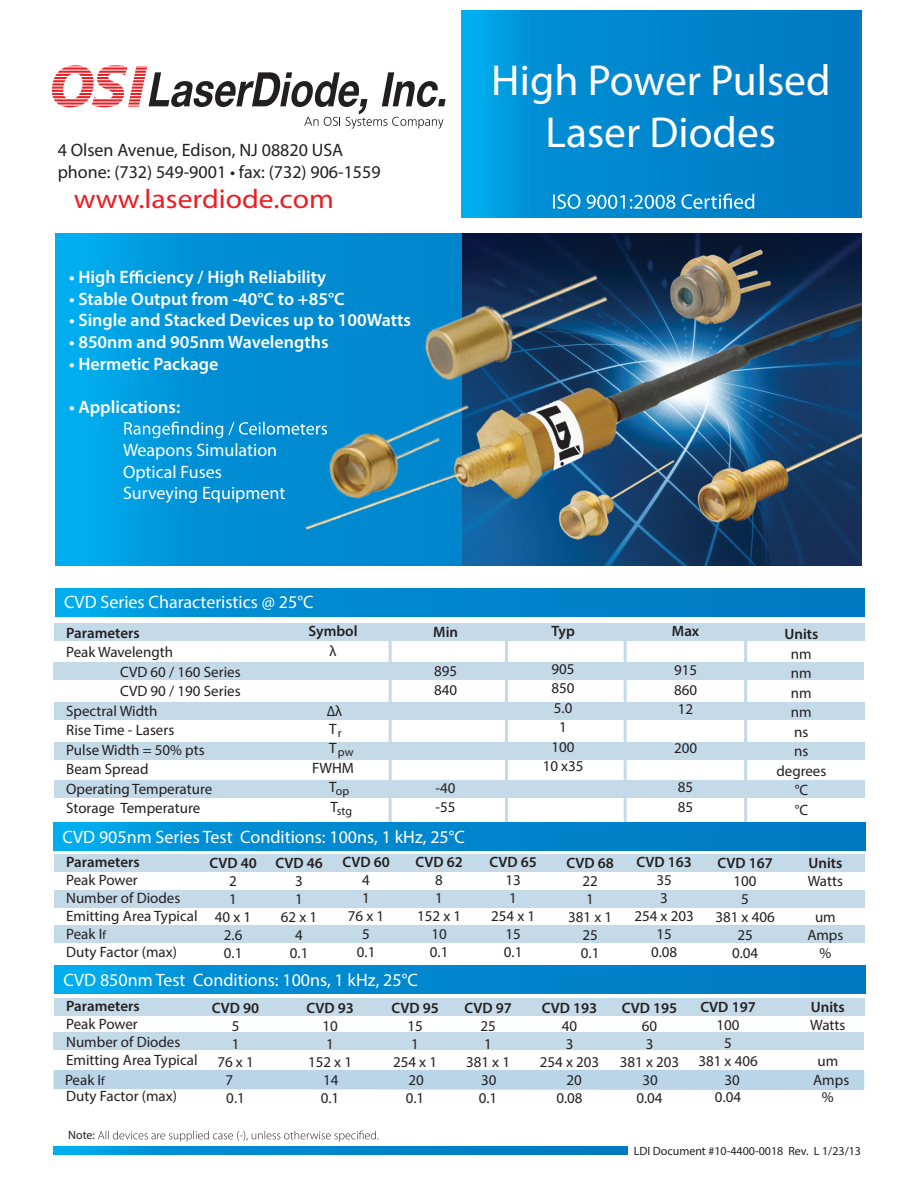
<style>
.page{position:relative;width:918px;height:1188px;background:#fff}
.page>*{position:absolute;margin:0;border:0;box-sizing:border-box;transform-origin:0 0}
.t1{font:43.5px/52.2px "Myriad Pro";color:#fff;text-align:center}
.t2{font:27px "Myriad";color:#ee1d23;scale:1.1 1}
.t3{font:18px/21.6px "Myriad Pro";color:#fff}
.t4{font:600 18px "Myriad Pro";color:#fff}
.t5{font:18px/21.6px "Myriad Pro";color:#231f20}
.t6{font:15px/18px "Myriad Pro";color:#231f20;text-align:center}
.t7{font:600 15px "Myriad Pro";color:#231f20}
.t8{font:12px "Myriad Pro";color:#231f20}
.s1{font-size:12px}
</style>
<div class="page">
<div style="left:53px;top:1032px;width:811px;height:17px;background:#c5dae9"></div>
<div style="left:55px;top:999px;width:810px;height:17px;background:#c5dae9"></div>
<div style="left:55px;top:925px;width:810px;height:17px;background:#c5dae9"></div>
<div style="left:54px;top:891px;width:810px;height:17px;background:#c5dae9"></div>
<div style="left:55px;top:855px;width:810px;height:17px;background:#c5dae9"></div>
<div style="left:55px;top:781px;width:810px;height:17px;background:#c5dae9"></div>
<div style="left:54px;top:742px;width:810px;height:17px;background:#c5dae9"></div>
<div style="left:55px;top:703px;width:810px;height:17px;background:#c5dae9"></div>
<div style="left:53px;top:662px;width:811px;height:17px;background:#c5dae9"></div>
<hr style="left:505px;top:628px;width:3px;height:205px;background:#c5dae9">
<div style="left:54px;top:623px;width:810px;height:17px;background:#c5dae9"></div>
<svg style="left:55px;top:234px;width:337px;height:332px;background:#0098dc"></svg>
<img style="left:634px;top:233px;width:228px;height:25px">
<svg style="left:52px;top:65px;width:394px;height:64px"></svg>
<svg style="left:129px;top:270px;width:46px;height:13px"></svg>
<svg style="left:124px;top:422px;width:165px;height:16px;background:#39aadf"></svg>
<svg style="left:55px;top:588px;width:809px;height:28px;background:#008bd0"></svg>
<svg style="left:461px;top:11px;width:401px;height:207px;background:#0088ce"></svg>
<svg style="left:553px;top:194px;width:201px;height:15px;background:#4ba9db"></svg>
<hr style="left:744px;top:624px;width:3px;height:214px;background:#c5dae9">
<hr style="left:624px;top:624px;width:3px;height:205px;background:#c5dae9">
<hr style="left:389px;top:627px;width:3px;height:211px;background:#c5dae9">
<svg style="left:54px;top:1147px;width:574px;height:8px;background:#0088ce"></svg>
<img style="left:289px;top:258px;width:575px;height:341px">
<img style="left:667px;top:373px;width:195px;height:178px">
<img style="left:392px;top:209px;width:242px;height:225px">
<img style="left:654px;top:235px;width:131px;height:111px">
<img style="left:296px;top:358px;width:190px;height:176px">
<img style="left:542px;top:444px;width:138px;height:109px">
<svg style="left:54px;top:822px;width:812px;height:28px;background:#0088ce"></svg>
<svg style="left:55px;top:965px;width:810px;height:28px;background:#0088ce"></svg>
<svg style="left:98px;top:1131px;width:280px;height:11px"></svg>
<div style="left:862px;top:11px;width:54px;height:563px;background:#fff"></div>
<div style="left:54px;top:1070px;width:810px;height:20px;background:#bad5e8"></div>
<p class="t5" style="left:58px;top:139px;width:324px">4 Olsen Avenue, Edison, NJ 08820 USA phone: (732) 549-9001 • fax: (732) 906-1559</p>
<h2 class="t2" style="left:74px;top:186px;width:238px">www.laserdiode.com</h2>
<p class="t4" style="left:69px;top:266px;width:61px">• High E</p>
<p class="t4" style="left:176px;top:266px;width:151px">cy / High Reliability</p>
<p class="t4" style="left:69px;top:287px;width:277px">• Stable Output from -40°C to +85°C</p>
<p class="t4" style="left:69px;top:309px;width:344px">• Single and Stacked Devices up to 100Watts</p>
<p class="t4" style="left:69px;top:331px;width:261px">• 850nm and 905nm Wavelengths</p>
<p class="t4" style="left:69px;top:352px;width:151px">• Hermetic Package</p>
<p class="t4" style="left:69px;top:395px;width:113px">• Applications:</p>
<p class="t3" style="left:123px;top:439px;width:164px">Weapons Simulation<br>Optical Fuses<br>Surveying Equipment</p>
<h1 class="t1" style="left:491px;top:54px;width:341px">High Power Pulsed<br>Laser Diodes</h1>
<p class="t3" style="left:64px;top:590px;width:251px">CVD Series Characteristics @ 25°C</p>
<p class="t7" style="left:66px;top:623px;width:75px">Parameters</p>
<p class="t6" style="left:66px;top:643px;width:109px">Peak Wavelength</p>
<p class="t6" style="left:120px;top:662px;width:122px">CVD 60 / 160 Series</p>
<p class="t6" style="left:120px;top:682px;width:122px">CVD 90 / 190 Series</p>
<p class="t6" style="left:66px;top:701px;width:93px">Spectral Width</p>
<p class="t6" style="left:66px;top:721px;width:110px">Rise Time - Lasers</p>
<p class="t6" style="left:66px;top:740px;width:140px">Pulse Width = 50% pts</p>
<p class="t6" style="left:66px;top:760px;width:84px">Beam Spread</p>
<p class="t6" style="left:66px;top:779px;width:148px">Operating Temperature</p>
<p class="t6" style="left:66px;top:799px;width:136px">Storage Temperature</p>
<p class="t7" style="left:309px;top:622px;width:50px">Symbol</p>
<p class="t6" style="left:330px;top:642px;width:9px">λ</p>
<p class="t6" style="left:327px;top:701px;width:17px">∆λ</p>
<p class="t6" style="left:312px;top:719px;width:43px;line-height:19.5px">T<br>T<br>FWHM<br>T<br>T</p>
<p class="t8" style="left:338px;top:725px;width:5px">r</p>
<p class="t8" style="left:338px;top:745px;width:17px">pw</p>
<p class="t8" style="left:336px;top:783px;width:15px">op</p>
<p class="t8" style="left:337px;top:804px;width:17px">stg</p>
<p class="t7" style="left:433px;top:622px;width:26px">Min</p>
<p class="t6" style="left:434px;top:661px;width:25px;line-height:19.5px;text-align:left">895<br>840</p>
<p class="t6" style="left:436px;top:778px;width:21px;line-height:19.5px;text-align:left">-40 -55</p>
<p class="t3" style="left:63px;top:826px;width:404px">CVD 905nm Series Test Conditions: 100ns, 1 kHz, 25°C</p>
<p class="t7" style="left:66px;top:852px;width:75px">Parameters</p>
<p class="t6" style="left:66px;top:871px;width:133px;text-align:left">Peak Power<br>Number of Diodes<br>Emitting Area Typical<br>Peak I<span class="s1">f<br></span>Duty Factor (max)</p>
<p class="t7" style="left:209px;top:853px;width:49px">CVD 40</p>
<p class="t6" style="left:215px;top:872px;width:38px">2<br>1<br>40 x 1<br>2.6<br>0.1</p>
<p class="t7" style="left:275px;top:853px;width:49px">CVD 46</p>
<p class="t6" style="left:281px;top:872px;width:38px">3<br>1<br>62 x 1<br>4<br>0.1</p>
<p class="t7" style="left:342px;top:852px;width:49px">CVD 60</p>
<p class="t6" style="left:348px;top:870px;width:38px">4<br>1<br>76 x 1<br>5<br>0.1</p>
<p class="t7" style="left:415px;top:852px;width:49px">CVD 62</p>
<p class="t6" style="left:417px;top:870px;width:46px">8<br>1<br>152 x 1<br>10<br>0.1</p>
<p class="t3" style="left:64px;top:969px;width:356px">CVD 850nm Test Conditions: 100ns, 1 kHz, 25°C</p>
<p class="t7" style="left:551px;top:622px;width:25px">Typ</p>
<p class="t6" style="left:543px;top:659px;width:42px;line-height:19.5px">905<br>850<br>5.0<br>1<br>100<br>10 x35</p>
<p class="t7" style="left:489px;top:852px;width:49px">CVD 65</p>
<p class="t6" style="left:491px;top:870px;width:46px">13<br>1<br>254 x 1<br>15<br>0.1</p>
<p class="t7" style="left:566px;top:853px;width:49px">CVD 68</p>
<p class="t6" style="left:568px;top:872px;width:46px">22<br>1<br>381 x 1<br>25<br>0.1</p>
<p class="t7" style="left:672px;top:622px;width:29px">Max</p>
<p class="t6" style="left:674px;top:660px;width:25px;line-height:19.5px;text-align:justify">915<br>860<br>12</p>
<p class="t6" style="left:674px;top:739px;width:25px">200</p>
<p class="t6" style="left:678px;top:777px;width:17px;line-height:19.5px;text-align:left">85<br>85</p>
<p class="t7" style="left:784px;top:624px;width:35px">Units</p>
<p class="t6" style="left:776px;top:643px;width:52px;line-height:19.5px">nm<br>nm<br>nm<br>nm<br>ns<br>ns degrees °C<br>°C</p>
<p class="t7" style="left:636px;top:852px;width:57px">CVD 163</p>
<p class="t6" style="left:634px;top:871px;width:61px">35<br>3<br>254 x 203<br>15<br>0.08</p>
<p class="t7" style="left:717px;top:853px;width:57px">CVD 167</p>
<p class="t6" style="left:715px;top:871px;width:61px">100<br>5<br>381 x 406<br>25<br>0.04</p>
<p class="t7" style="left:808px;top:853px;width:35px">Units</p>
<p class="t6" style="left:808px;top:871px;width:37px">Watts</p>
<p class="t6" style="left:807px;top:907px;width:38px">um<br>Amps %</p>
<p class="t7" style="left:66px;top:996px;width:75px">Parameters</p>
<p class="t6" style="left:66px;top:1015px;width:133px;text-align:left">Peak Power<br>Number of Diodes<br>Emitting Area Typical</p>
<p class="t6" style="left:66px;top:1087px;width:112px">Duty Factor (max)</p>
<p class="t7" style="left:700px;top:997px;width:57px">CVD 197</p>
<p class="t6" style="left:698px;top:1015px;width:61px">100<br>5<br>381 x 406</p>
<p class="t6" style="left:715px;top:1087px;width:28px">0.04</p>
<p class="t7" style="left:811px;top:997px;width:35px">Units</p>
<p class="t6" style="left:810px;top:1016px;width:37px">Watts</p>
<p class="t6" style="left:817px;top:1052px;width:22px">um</p>
<p class="t6" style="left:822px;top:1088px;width:13px">%</p>
<p class="t7" style="left:212px;top:998px;width:49px">CVD 90</p>
<p class="t6" style="left:217px;top:1016px;width:38px">5<br>1<br>76 x 1</p>
<p class="t6" style="left:226px;top:1088px;width:20px">0.1</p>
<p class="t7" style="left:306px;top:998px;width:49px">CVD 93</p>
<p class="t6" style="left:308px;top:1016px;width:46px">10<br>1<br>152 x 1</p>
<p class="t6" style="left:321px;top:1088px;width:20px">0.1</p>
<p class="t7" style="left:391px;top:998px;width:49px">CVD 95</p>
<p class="t6" style="left:393px;top:1016px;width:46px">15<br>1<br>254 x 1</p>
<p class="t6" style="left:406px;top:1088px;width:20px">0.1</p>
<p class="t7" style="left:464px;top:998px;width:49px">CVD 97</p>
<p class="t6" style="left:466px;top:1016px;width:46px">25<br>1<br>381 x 1</p>
<p class="t6" style="left:479px;top:1088px;width:20px">0.1</p>
<p class="t7" style="left:542px;top:998px;width:57px">CVD 193</p>
<p class="t6" style="left:540px;top:1016px;width:61px">40<br>3<br>254 x 203</p>
<p class="t6" style="left:556px;top:1088px;width:28px">0.08</p>
<p class="t7" style="left:622px;top:998px;width:57px">CVD 195</p>
<p class="t6" style="left:620px;top:1016px;width:61px">60<br>3<br>381 x 203</p>
<p class="t6" style="left:636px;top:1088px;width:28px">0.04</p>
<p class="t6" style="left:65px;top:1070px;width:41px">Peak I<span class="s1">f</span></p>
<p class="t6" style="left:226px;top:1070px;width:9px">7</p>
<p class="t6" style="left:323px;top:1070px;width:17px">14</p>
<p class="t6" style="left:409px;top:1070px;width:17px">20</p>
<p class="t6" style="left:481px;top:1070px;width:17px">30</p>
<p class="t6" style="left:567px;top:1070px;width:17px">20</p>
<p class="t6" style="left:642px;top:1070px;width:17px">30</p>
<p class="t6" style="left:725px;top:1070px;width:17px">30</p>
<p class="t6" style="left:813px;top:1070px;width:38px">Amps</p>
<p class="t8" style="left:68px;top:1128px;width:28px">Note:</p>
<p class="t8" style="left:634px;top:1144px;width:229px">LDI Document #10-4400-0018 Rev. L 1/23/13</p>
</div>
